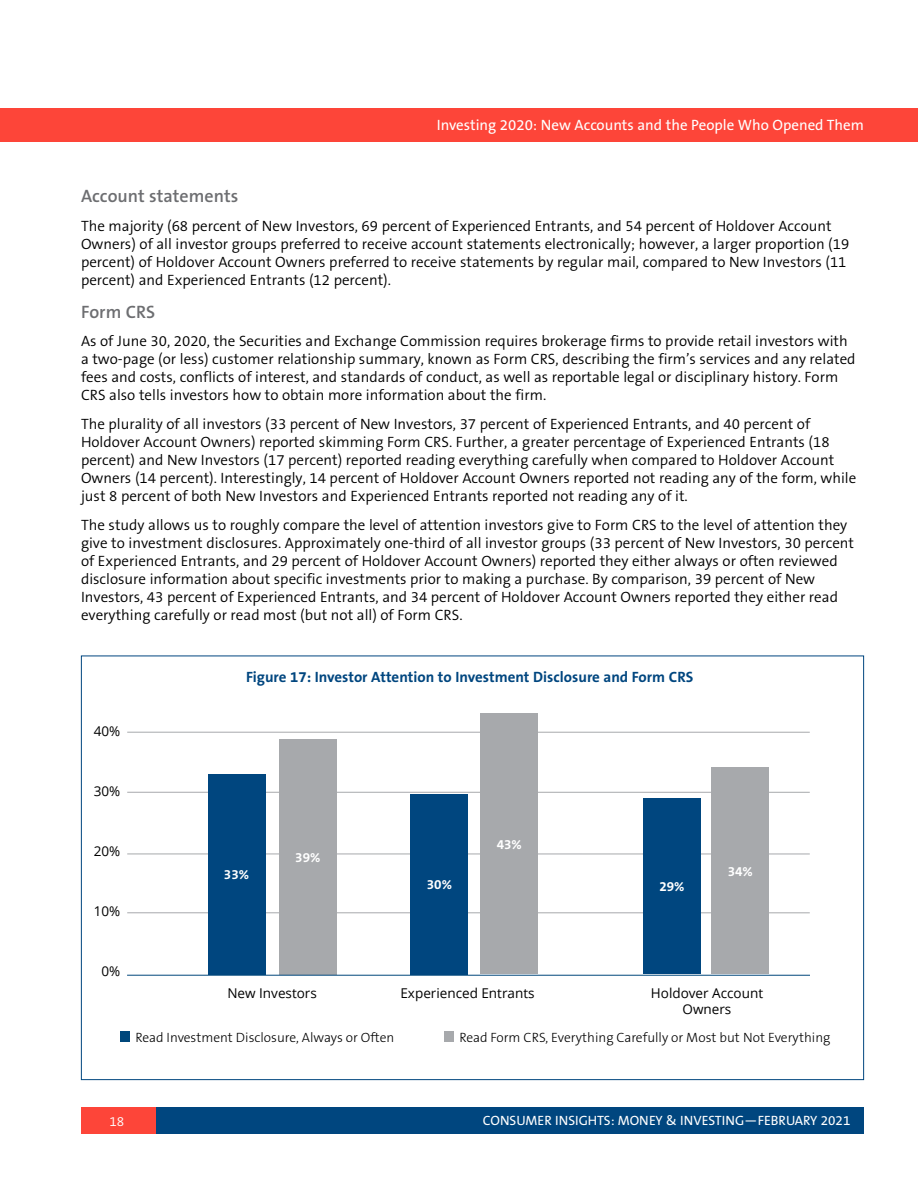
<style>
.page{position:relative;width:918px;height:1188px;background:#fff}
.page>*{position:absolute;margin:0;border:0;box-sizing:border-box;transform-origin:0 0}
.t1{font:600 18px "The Sans B6";color:#6d6e71}
.t2{font:300 15px/18px "The Sans B4";color:#000}
.t3{font:700 15px "The Sans B7";color:#00467f}
.t4{font:15px "The Sans B5 Plain";color:#fff}
.t5{font:300 13.5px "The Sans B3";color:#000}
.t6{font:13.5px/16.2px "Open Sans";color:#000;text-align:center}
.t7{font:13.5px "The Sans B5 Plain";color:#fff}
.t8{font:700 13.5px "The Sans B7";color:#fff}
.t9{font:300 13.5px "The Sans B4";color:#fff}
</style>
<div class="page">
<div style="left:155px;top:1107px;width:709px;height:27px;background:#00467f"></div>
<div style="left:81px;top:1107px;width:74px;height:27px;background:#fd4539"></div>
<div style="left:0;top:108px;width:918px;height:34px;background:#fd4539"></div>
<hr style="left:127px;top:732px;width:683px;height:1px;background:#a7a9ac">
<hr style="left:127px;top:792px;width:683px;height:1px;background:#a7a9ac">
<hr style="left:127px;top:854px;width:683px;height:1px;background:#a7a9ac">
<hr style="left:127px;top:912px;width:683px;height:1px;background:#a7a9ac">
<div style="left:120px;top:1032px;width:10px;height:10px;background:#00477b"></div>
<div style="left:444px;top:1032px;width:10px;height:10px;background:#a7a9ac"></div>
<div style="left:208px;top:774px;width:57px;height:200px;background:#00467f"></div>
<div style="left:279px;top:739px;width:58px;height:235px;background:#a7a9ac"></div>
<div style="left:411px;top:794px;width:57px;height:180px;background:#00467f"></div>
<div style="left:480px;top:714px;width:58px;height:260px;background:#a7a9ac"></div>
<div style="left:643px;top:798px;width:58px;height:176px;background:#00467f"></div>
<div style="left:711px;top:768px;width:58px;height:206px;background:#a7a9ac"></div>
<hr style="left:127px;top:975px;width:683px;height:1px;background:#00477b">
<p class="t4" style="left:437px;top:117px;width:429px">Investing 2020: New Accounts and the People Who Opened Them</p>
<p class="t1" style="left:81px;top:187px;width:159px">Account statements</p>
<p class="t2" style="left:81px;top:218px;width:770px">The majority (68 percent of New Investors, 69 percent of Experienced Entrants, and 54 percent of Holdover Account Owners) of all investor groups preferred to receive account statements electronically; however, a larger proportion (19 percent) of Holdover Account Owners preferred to receive statements by regular mail, compared to New Investors (11 percent) and Experienced Entrants (12 percent).</p>
<p class="t1" style="left:81px;top:302px;width:76px">Form CRS</p>
<p class="t2" style="left:81px;top:333px;width:776px">As of June 30, 2020, the Securities and Exchange Commission requires brokerage firms to provide retail investors with a two-page (or less) customer relationship summary, known as Form CRS, describing the firm’s services and any related fees and costs, conflicts of interest, and standards of conduct, as well as reportable legal or disciplinary history. Form CRS also tells investors how to obtain more information about the firm.</p>
<p class="t2" style="left:81px;top:416px;width:777px">The plurality of all investors (33 percent of New Investors, 37 percent of Experienced Entrants, and 40 percent of Holdover Account Owners) reported skimming Form CRS. Further, a greater percentage of Experienced Entrants (18 percent) and New Investors (17 percent) reported reading everything carefully when compared to Holdover Account Owners (14 percent). Interestingly, 14 percent of Holdover Account Owners reported not reading any of the form, while just 8 percent of both New Investors and Experienced Entrants reported not reading any of it.</p>
<p class="t2" style="left:81px;top:516px;width:775px">The study allows us to roughly compare the level of attention investors give to Form CRS to the level of attention they give to investment disclosures. Approximately one-third of all investor groups (33 percent of New Investors, 30 percent of Experienced Entrants, and 29 percent of Holdover Account Owners) reported they either always or often reviewed disclosure information about specific investments prior to making a purchase. By comparison, 39 percent of New Investors, 43 percent of Experienced Entrants, and 34 percent of Holdover Account Owners reported they either read everything carefully or read most (but not all) of Form CRS.</p>
<p class="t6" style="left:94px;top:723px;width:28px">40%</p>
<p class="t6" style="left:94px;top:783px;width:28px">30%</p>
<p class="t6" style="left:94px;top:843px;width:28px">20%</p>
<p class="t6" style="left:94px;top:903px;width:28px">10%</p>
<p class="t3" style="left:246px;top:669px;width:449px">Figure 17: Investor Attention to Investment Disclosure and Form CRS</p>
<p class="t8" style="left:224px;top:867px;width:27px">33%</p>
<p class="t8" style="left:295px;top:850px;width:27px">39%</p>
<p class="t8" style="left:427px;top:877px;width:27px">30%</p>
<p class="t8" style="left:497px;top:837px;width:27px">43%</p>
<p class="t8" style="left:659px;top:880px;width:27px">29%</p>
<p class="t8" style="left:728px;top:864px;width:27px">34%</p>
<p class="t6" style="left:102px;top:963px;width:20px">0%</p>
<p class="t6" style="left:227px;top:984px;width:91px">New Investors</p>
<p class="t6" style="left:400px;top:984px;width:136px">Experienced Entrants</p>
<p class="t6" style="left:651px;top:984px;width:114px">Holdover Account<br>Owners</p>
<p class="t5" style="left:135px;top:1030px;width:261px">Read Investment Disclosure, Always or Often</p>
<p class="t5" style="left:459px;top:1030px;width:373px">Read Form CRS, Everything Carefully or Most but Not Everything</p>
<p class="t9" style="left:109px;top:1114px;width:16px">18</p>
<p class="t7" style="left:483px;top:1114px;width:369px">CONSUMER INSIGHTS: MONEY &amp; INVESTING—FEBRUARY 2021</p>
</div>
